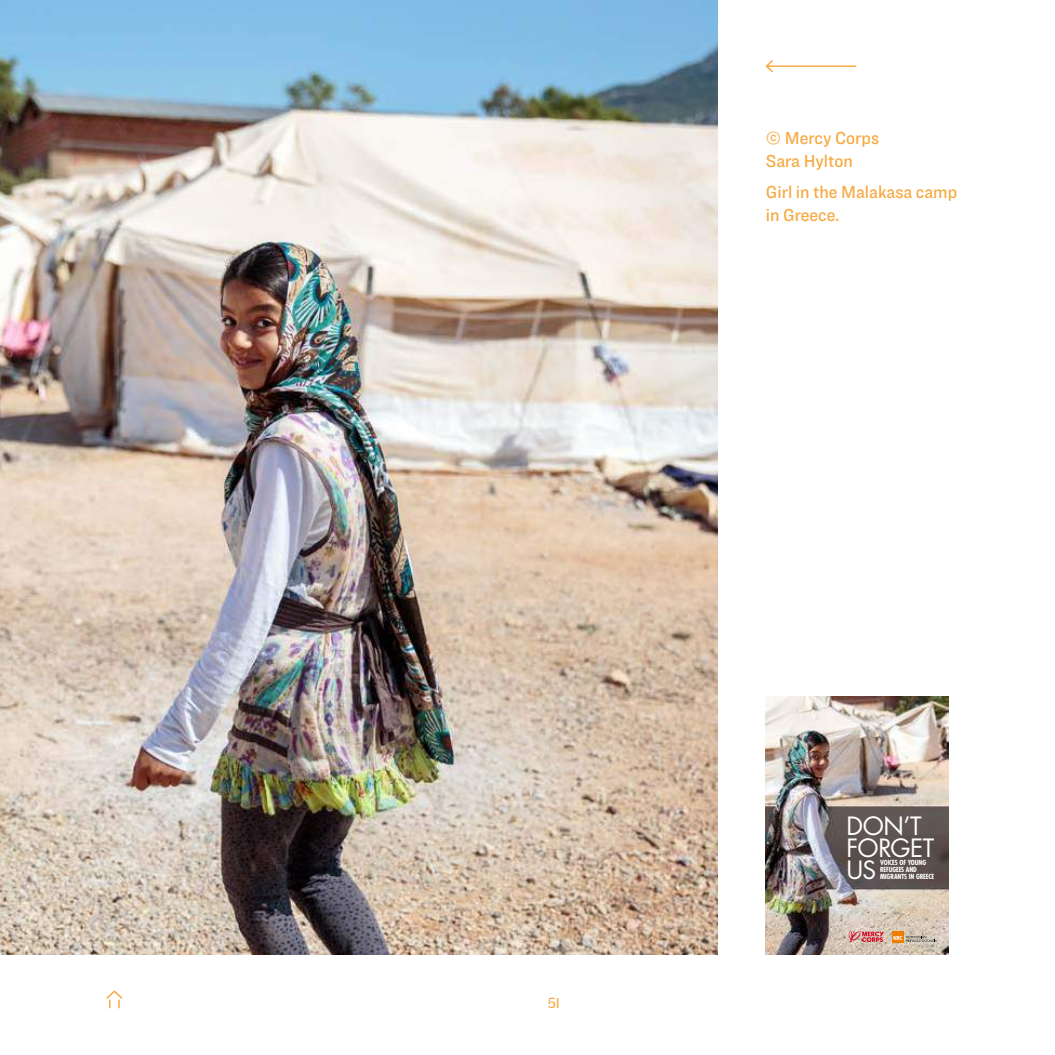
<style>
.page{position:relative;width:1055px;height:1055px;background:#fff}
.page>*{position:absolute;margin:0;border:0;box-sizing:border-box;transform-origin:0 0}
.t1{font:24.6px/21.8px "Futura Std";letter-spacing:-.02em;color:#fff}
.t2{font:500 18px/22.5px "Ringside Narrow";color:#f7a941}
.t3{font:15px "Americane";color:#f7a941}
.t4{font:700 condensed 6.75px/7.1px "Futura Std";letter-spacing:-.01em;color:#fff}
</style>
<div class="page">
<svg style="left:106px;top:990px;width:17px;height:17px"></svg>
<img style="left:0;top:0;width:717px;height:954px">
<img style="left:766px;top:696px;width:182px;height:258px">
<div style="left:892px;top:931px;width:11px;height:11px;background:#ef7d00"></div>
<svg style="left:893px;top:935px;width:44px;height:7px"></svg>
<svg style="left:848px;top:930px;width:35px;height:12px"></svg>
<hr style="left:766px;top:65px;width:90px;height:2px;background:#f7a941">
<svg style="left:765px;top:60px;width:9px;height:13px"></svg>
<p class="t2" style="left:766px;top:126px;width:115px">© Mercy Corps<br>Sara Hylton</p>
<p class="t2" style="left:766px;top:180px;width:193px">Girl in the Malakasa camp in Greece.</p>
<p class="t3" style="left:548px;top:994px;width:13px">51</p>
<h1 class="t1" style="left:846px;top:815px;width:89px">DON’T<br>FORGET<br>US</h1>
<p class="t4" style="left:880px;top:858px;width:55px">VOICES OF YOUNG<br>REFUGEES AND<br>MIGRANTS IN GREECE</p>
</div>
